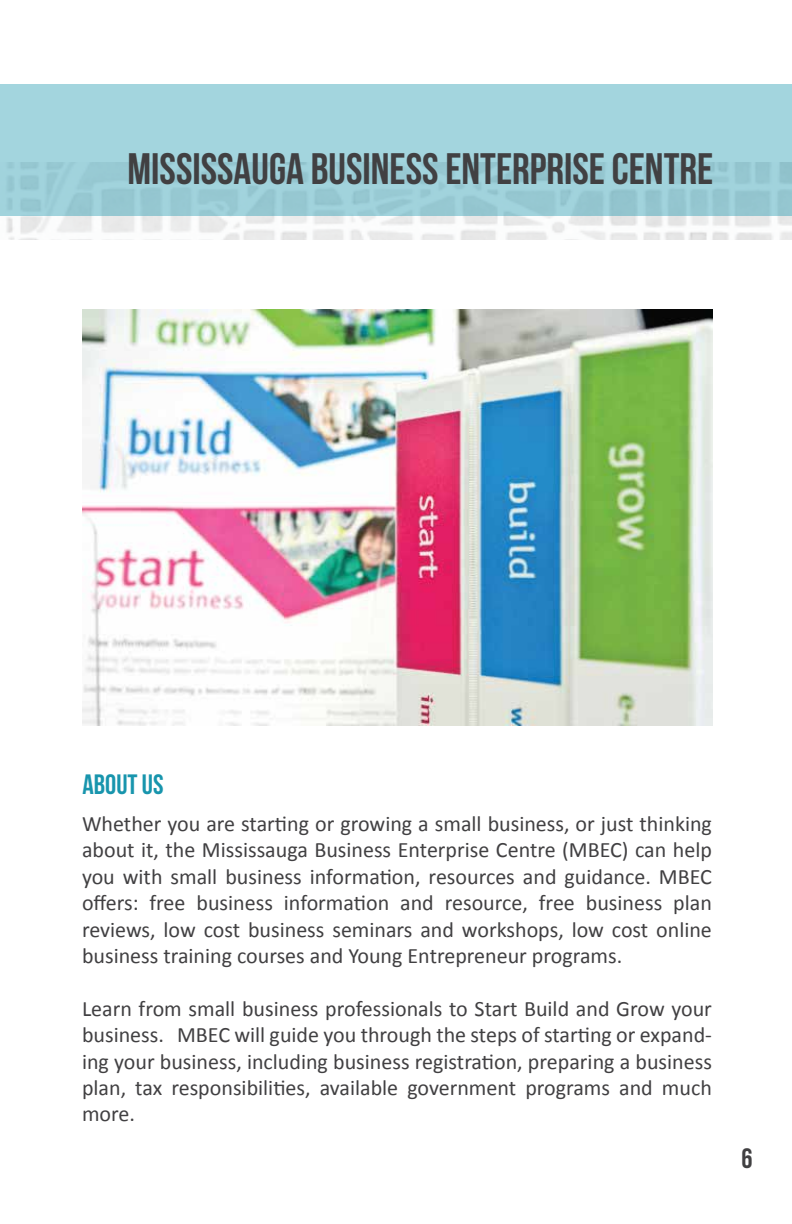
<style>
.page{position:relative;width:792px;height:1224px;background:#fff}
.page>*{position:absolute;margin:0;border:0;box-sizing:border-box;transform-origin:0 0}
.t1{font:44px "Bebas Neue";color:#414042}
.t2{font:28px "Bebas Neue";color:#1895ad}
.t3{font:28px "Bebas Neue";color:#414042}
.t4{font:22px/26.4px "Calibri";color:#414042;text-align:justify}
</style>
<div class="page">
<img style="left:6px;top:216px;width:785px;height:24px">
<div style="left:0;top:84px;width:791px;height:132px;background:linear-gradient(to right,#a0d2db,#9fd0da)"></div>
<img style="left:83px;top:310px;width:629px;height:415px">
<h1 class="t1" style="left:128px;top:144px;width:587px">MISSISSAUGA BUSINESS ENTERPRISE CENTRE</h1>
<p class="t2" style="left:82px;top:769px;width:83px">ABOUT US</p>
<p class="t4" style="left:82px;top:810px;width:631px">Whether you are starting or growing a small business, or just thinking about it, the Mississauga Business Enterprise Centre (MBEC) can help you with small business information, resources and guidance. MBEC offers: free business information and resource, free business plan reviews, low cost business seminars and workshops, low cost online business training courses and Young Entrepreneur programs.</p>
<p class="t4" style="left:82px;top:995px;width:631px">Learn from small business professionals to Start Build and Grow your business. MBEC will guide you through the steps of starting or expand&shy;ing your business, including business registration, preparing a business plan, tax responsibilities, available government programs and much more.</p>
<p class="t3" style="left:741px;top:1143px;width:13px">6</p>
</div>
